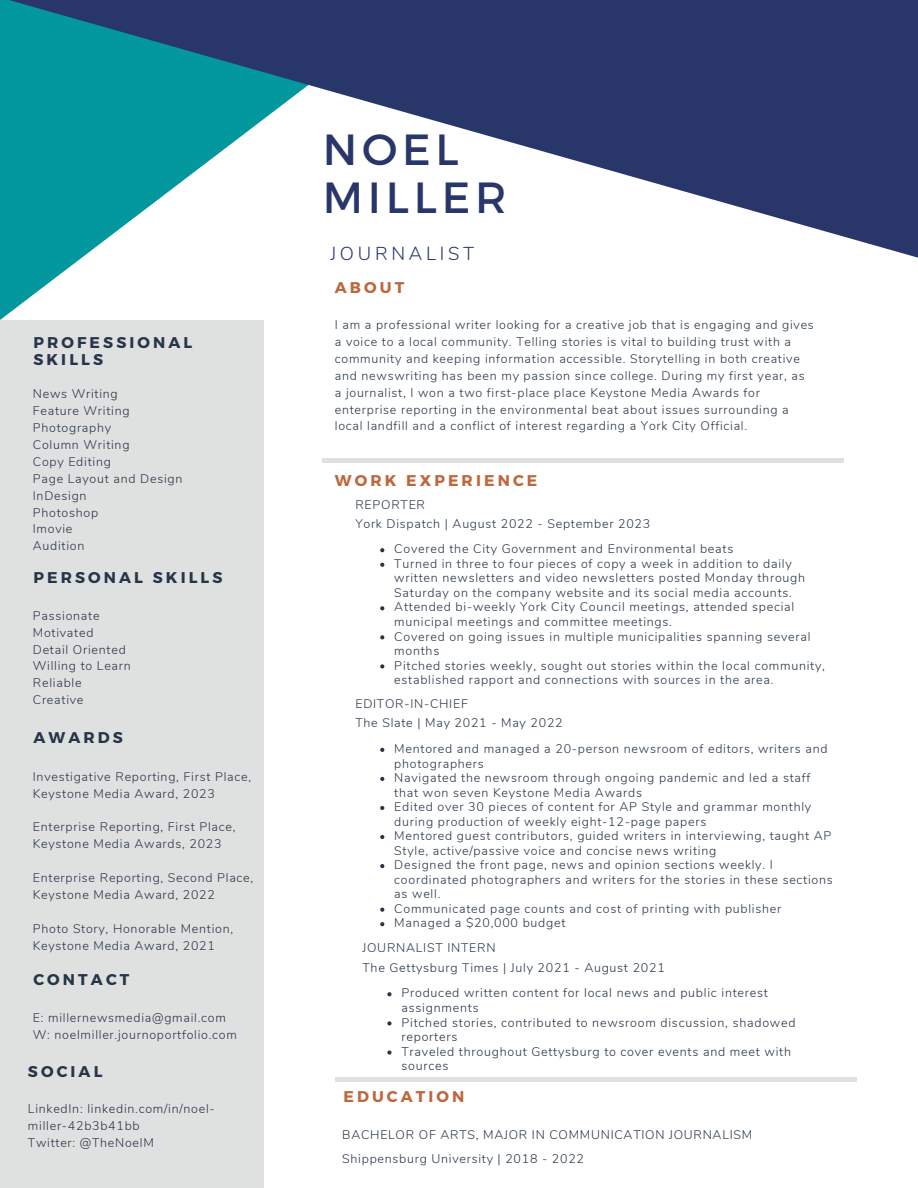
<style>
.page{position:relative;width:918px;height:1188px;background:#fff}
.page>*{position:absolute;margin:0;border:0;box-sizing:border-box;transform-origin:0 0}
.t1{font:43.65px/47.2px "Montserrat";letter-spacing:.11em;color:#28366a}
.t2{font:300 18.75px "Nunito";letter-spacing:.2em;color:#28366a}
.t3{font:700 15.6px/16.8px "Montserrat";letter-spacing:.2em;color:#263547}
.t4{font:700 15.6px "Montserrat";letter-spacing:.2em;color:#bd673d}
.t5{font:300 12.45px/14.5px "Nunito";letter-spacing:.06em;color:#263547}
</style>
<div class="page">
<div style="left:0;top:320px;width:264px;height:868px;background:#dfe0e0"></div>
<div style="left:323px;top:458px;width:521px;height:5px;background:#dfe0e0"></div>
<svg style="left:0;top:0;width:918px;height:292px"></svg>
<hr style="left:335px;top:1077px;width:521px;height:4px;background:#dfe0e0">
<svg style="left:380px;top:748px;width:4px;height:4px"></svg>
<svg style="left:380px;top:777px;width:4px;height:4px"></svg>
<svg style="left:380px;top:806px;width:4px;height:4px"></svg>
<svg style="left:380px;top:835px;width:4px;height:4px"></svg>
<svg style="left:380px;top:864px;width:4px;height:4px"></svg>
<svg style="left:380px;top:908px;width:4px;height:4px"></svg>
<svg style="left:380px;top:922px;width:4px;height:4px"></svg>
<svg style="left:387px;top:992px;width:5px;height:4px"></svg>
<svg style="left:387px;top:1021px;width:5px;height:4px"></svg>
<svg style="left:387px;top:1050px;width:5px;height:5px"></svg>
<svg style="left:380px;top:548px;width:4px;height:4px"></svg>
<svg style="left:380px;top:563px;width:4px;height:4px"></svg>
<svg style="left:380px;top:606px;width:4px;height:4px"></svg>
<svg style="left:380px;top:635px;width:4px;height:4px"></svg>
<svg style="left:380px;top:664px;width:4px;height:5px"></svg>
<h4 class="t3" style="left:33px;top:333px;width:160px">PROFESSIONAL<br>SKILLS</h4>
<p class="t5" style="left:33px;top:387px;width:86px">News Writing</p>
<p class="t5" style="left:33px;top:404px;width:98px">Feature Writing</p>
<p class="t5" style="left:33px;top:421px;width:80px">Photography</p>
<h3 class="t5" style="left:33px;top:438px;width:98px">Column Writing</h3>
<p class="t5" style="left:33px;top:455px;width:80px">Copy Editing</p>
<p class="t5" style="left:33px;top:471px;width:151px">Page Layout and Design</p>
<p class="t5" style="left:33px;top:488px;width:55px">InDesign</p>
<p class="t5" style="left:33px;top:505px;width:67px">Photoshop</p>
<p class="t5" style="left:33px;top:522px;width:41px">Imovie</p>
<p class="t5" style="left:33px;top:539px;width:53px">Audition</p>
<p class="t3" style="left:33px;top:568px;width:191px">PERSONAL SKILLS</p>
<p class="t5" style="left:33px;top:608px;width:68px">Passionate</p>
<p class="t5" style="left:33px;top:625px;width:62px">Motivated</p>
<p class="t5" style="left:33px;top:642px;width:94px">Detail Oriented</p>
<p class="t5" style="left:33px;top:659px;width:99px">Willing to Learn</p>
<p class="t5" style="left:33px;top:676px;width:50px">Reliable</p>
<p class="t5" style="left:33px;top:693px;width:52px">Creative</p>
<p class="t3" style="left:33px;top:729px;width:91px">AWARDS</p>
<p class="t5" style="left:33px;top:768px;width:220px;line-height:16.8px">Investigative Reporting, First Place,<br>Keystone Media Award, 2023</p>
<p class="t5" style="left:33px;top:819px;width:204px;line-height:16.8px">Enterprise Reporting, First Place,<br>Keystone Media Awards, 2023</p>
<p class="t5" style="left:33px;top:870px;width:222px;line-height:16.8px">Enterprise Reporting, Second Place,<br>Keystone Media Award, 2022</p>
<h4 class="t5" style="left:33px;top:920px;width:202px;line-height:16.8px">Photo Story, Honorable Mention,<br>Keystone Media Award, 2021</h4>
<p class="t3" style="left:33px;top:970px;width:97px">CONTACT</p>
<h3 class="t5" style="left:33px;top:1011px;width:195px">E: millernewsmedia@gmail.com</h3>
<h4 class="t5" style="left:33px;top:1028px;width:206px">W: noelmiller.journoportfolio.com</h4>
<p class="t3" style="left:28px;top:1062px;width:76px">SOCIAL</p>
<p class="t5" style="left:28px;top:1100px;width:188px;line-height:16.8px">LinkedIn: linkedin.com/in/noel&shy;miller-42b3b41bb</p>
<p class="t5" style="left:28px;top:1135px;width:127px">Twitter: @TheNoelM</p>
<p class="t1" style="left:323px;top:124px;width:186px">NOEL<br>MILLER</p>
<h3 class="t2" style="left:330px;top:241px;width:145px">JOURNALIST</h3>
<p class="t4" style="left:335px;top:277px;width:71px">ABOUT</p>
<h1 class="t5" style="left:335px;top:317px;width:481px;line-height:16.8px">I am a professional writer looking for a creative job that is engaging and gives a voice to a local community. Telling stories is vital to building trust with a community and keeping information accessible. Storytelling in both creative and newswriting has been my passion since college. During my first year, as a journalist, I won a two first-place place Keystone Media Awards for enterprise reporting in the environmental beat about issues surrounding a local landfill and a conflict of interest regarding a York City Official.</h1>
<h2 class="t4" style="left:335px;top:470px;width:204px">WORK EXPERIENCE</h2>
<p class="t5" style="left:355px;top:497px;width:71px">REPORTER</p>
<p class="t5" style="left:355px;top:516px;width:296px">York Dispatch | August 2022 - September 2023</p>
<p class="t5" style="left:394px;top:542px;width:340px">Covered the City Government and Environmental beats</p>
<p class="t5" style="left:394px;top:556px;width:412px">Turned in three to four pieces of copy a week in addition to daily written newsletters and video newsletters posted Monday through<br>Saturday on the company website and its social media accounts.</p>
<h3 class="t5" style="left:394px;top:600px;width:402px">Attended bi-weekly York City Council meetings, attended special municipal meetings and committee meetings.</h3>
<p class="t5" style="left:394px;top:629px;width:418px">Covered on going issues in multiple municipalities spanning several months</p>
<p class="t5" style="left:394px;top:658px;width:432px">Pitched stories weekly, sought out stories within the local community, established rapport and connections with sources in the area.</p>
<p class="t5" style="left:355px;top:696px;width:114px">EDITOR-IN-CHIEF</p>
<h3 class="t5" style="left:355px;top:716px;width:209px">The Slate | May 2021 - May 2022</h3>
<p class="t5" style="left:394px;top:742px;width:435px">Mentored and managed a 20-person newsroom of editors, writers and photographers</p>
<p class="t5" style="left:394px;top:771px;width:418px">Navigated the newsroom through ongoing pandemic and led a staff that won seven Keystone Media Awards</p>
<h3 class="t5" style="left:394px;top:800px;width:418px">Edited over 30 pieces of content for AP Style and grammar monthly during production of weekly eight-12-page papers</h3>
<p class="t5" style="left:394px;top:829px;width:439px">Mentored guest contributors, guided writers in interviewing, taught AP<br>Style, active/passive voice and concise news writing</p>
<p class="t5" style="left:394px;top:858px;width:440px">Designed the front page, news and opinion sections weekly. I coordinated photographers and writers for the stories in these sections as well.</p>
<p class="t5" style="left:394px;top:901px;width:389px">Communicated page counts and cost of printing with publisher</p>
<p class="t5" style="left:394px;top:916px;width:173px">Managed a $20,000 budget</p>
<p class="t5" style="left:362px;top:941px;width:135px">JOURNALIST INTERN</p>
<p class="t5" style="left:362px;top:960px;width:304px">The Gettysburg Times | July 2021 - August 2021</p>
<p class="t5" style="left:402px;top:986px;width:368px">Produced written content for local news and public interest assignments</p>
<p class="t5" style="left:402px;top:1015px;width:396px">Pitched stories, contributed to newsroom discussion, shadowed reporters</p>
<p class="t5" style="left:402px;top:1044px;width:391px">Traveled throughout Gettysburg to cover events and meet with sources</p>
<p class="t4" style="left:343px;top:1086px;width:123px">EDUCATION</p>
<h3 class="t5" style="left:342px;top:1128px;width:411px">BACHELOR OF ARTS, MAJOR IN COMMUNICATION JOURNALISM</h3>
<p class="t5" style="left:342px;top:1152px;width:243px">Shippensburg University | 2018 - 2022</p>
</div>
